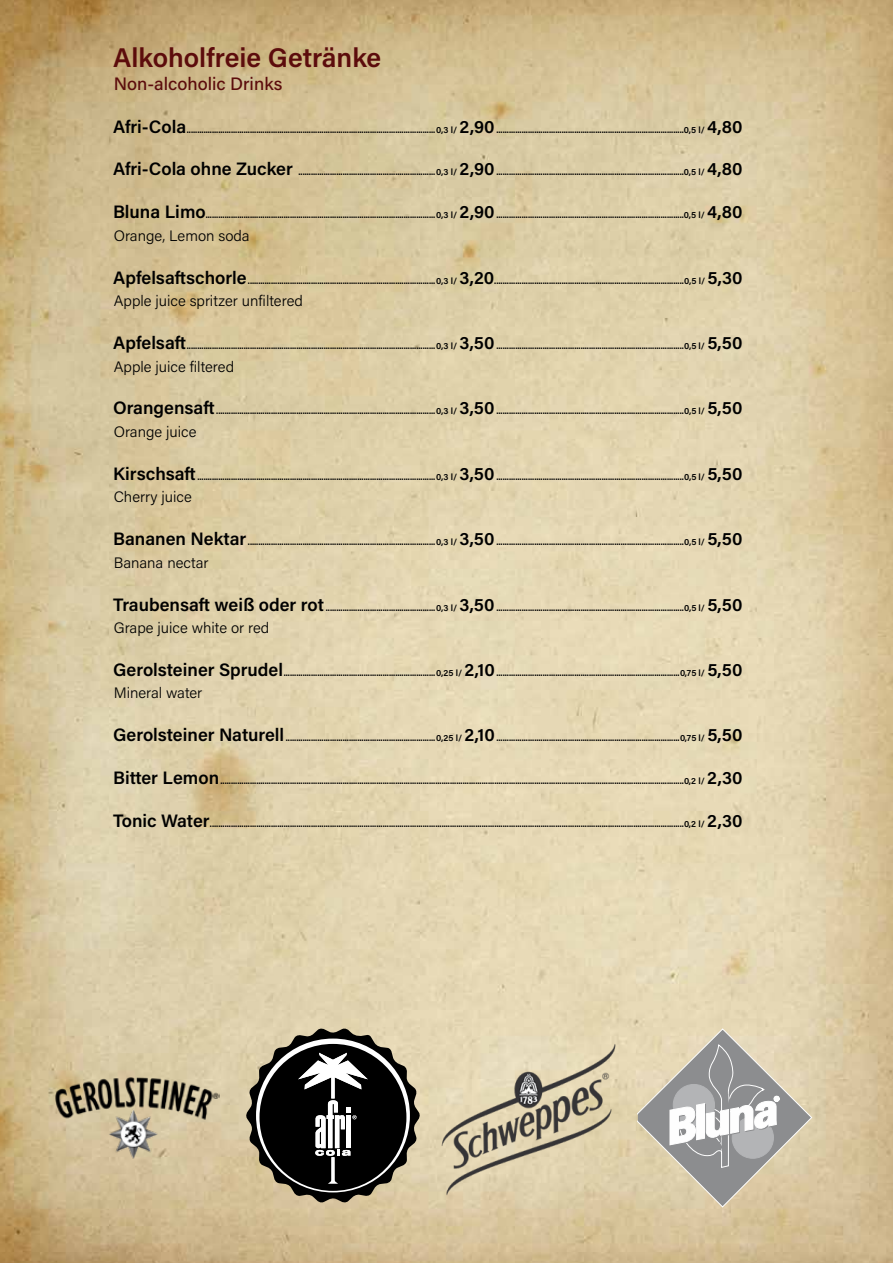
<style>
.page{position:relative;width:893px;height:1263px;background:#fff}
.page>*{position:absolute;margin:0;border:0;box-sizing:border-box;transform-origin:0 0}
.t1{font:600 27px "Acumin Pro";color:#5c0c0c}
.t2{font:500 18px "Acumin Pro";color:#5c0c0c}
.t3{font:300 15.15px "Acumin Pro";color:#000}
.t4{font:600 9px "Acumin Pro";color:#000}
.s1{font-size:18px}
</style>
<div class="page">
<img style="left:0;top:0;width:893px;height:1263px">
<img style="left:437px;top:1030px;width:184px;height:179px">
<img style="left:54px;top:1076px;width:166px;height:83px">
<svg style="left:246px;top:1028px;width:174px;height:174px;background:#5b574e"></svg>
<svg style="left:638px;top:1028px;width:174px;height:179px;background:#c4bdad"></svg>
<h1 class="t1" style="left:113px;top:39px;width:270px">Alkoholfreie Getränke</h1>
<h2 class="t2" style="left:114px;top:71px;width:170px">Non-alcoholic Drinks</h2>
<p class="t4" style="left:113px;top:123px;width:631px"><span class="s1">Afri-Cola</span>......................................................................................................................0,3 l/ <span class="s1">2,90</span> .........................................................................................0,5 l/ <span class="s1">4,80</span></p>
<p class="t4" style="left:113px;top:166px;width:631px"><span class="s1">Afri-Cola ohne Zucker</span> .................................................................0,3 l/ <span class="s1">2,90</span> .........................................................................................0,5 l/ <span class="s1">4,80</span></p>
<p class="t4" style="left:113px;top:209px;width:631px"><span class="s1">Bluna Limo</span>.............................................................................................................0,3 l/ <span class="s1">2,90</span> .........................................................................................0,5 l/ <span class="s1">4,80</span></p>
<h3 class="t3" style="left:114px;top:225px;width:138px">Orange, Lemon soda</h3>
<p class="t4" style="left:113px;top:274px;width:631px"><span class="s1">Apfelsaftschorle</span>.........................................................................................0,3 l/ <span class="s1">3,20</span>..........................................................................................0,5 l/ <span class="s1">5,30</span></p>
<h3 class="t3" style="left:114px;top:290px;width:191px">Apple juice spritzer unfiltered</h3>
<p class="t4" style="left:113px;top:340px;width:631px"><span class="s1">Apfelsaft</span>......................................................................................................................0,3 l/ <span class="s1">3,50</span> .........................................................................................0,5 l/ <span class="s1">5,50</span></p>
<h3 class="t3" style="left:114px;top:356px;width:122px">Apple juice filtered</h3>
<p class="t4" style="left:113px;top:405px;width:631px"><span class="s1">Orangensaft</span> ........................................................................................................0,3 l/ <span class="s1">3,50</span> .........................................................................................0,5 l/ <span class="s1">5,50</span></p>
<h3 class="t3" style="left:114px;top:421px;width:84px">Orange juice</h3>
<p class="t4" style="left:113px;top:470px;width:631px"><span class="s1">Kirschsaft</span> .................................................................................................................0,3 l/ <span class="s1">3,50</span> .........................................................................................0,5 l/ <span class="s1">5,50</span></p>
<h3 class="t3" style="left:114px;top:487px;width:80px">Cherry juice</h3>
<p class="t4" style="left:113px;top:536px;width:631px"><span class="s1">Bananen Nektar</span> .........................................................................................0,3 l/ <span class="s1">3,50</span> .........................................................................................0,5 l/ <span class="s1">5,50</span></p>
<h3 class="t3" style="left:114px;top:552px;width:96px">Banana nectar</h3>
<p class="t4" style="left:113px;top:601px;width:631px"><span class="s1">Traubensaft weiß oder rot</span> ....................................................0,3 l/ <span class="s1">3,50</span> .........................................................................................0,5 l/ <span class="s1">5,50</span></p>
<h3 class="t3" style="left:114px;top:617px;width:157px">Grape juice white or red</h3>
<p class="t4" style="left:113px;top:666px;width:631px"><span class="s1">Gerolsteiner Sprudel</span>........................................................................0,25 l/ <span class="s1">2,10</span> .......................................................................................0,75 l/ <span class="s1">5,50</span></p>
<h3 class="t3" style="left:114px;top:683px;width:90px">Mineral water</h3>
<p class="t4" style="left:113px;top:732px;width:631px"><span class="s1">Gerolsteiner Naturell</span> .......................................................................0,25 l/ <span class="s1">2,10</span> .......................................................................................0,75 l/ <span class="s1">5,50</span></p>
<p class="t4" style="left:113px;top:775px;width:631px"><span class="s1">Bitter Lemon</span>............................................................................................................................................................................................................................0,2 l/ <span class="s1">2,30</span></p>
<p class="t4" style="left:113px;top:817px;width:631px"><span class="s1">Tonic Water</span>.................................................................................................................................................................................................................................0,2 l/ <span class="s1">2,30</span></p>
</div>
